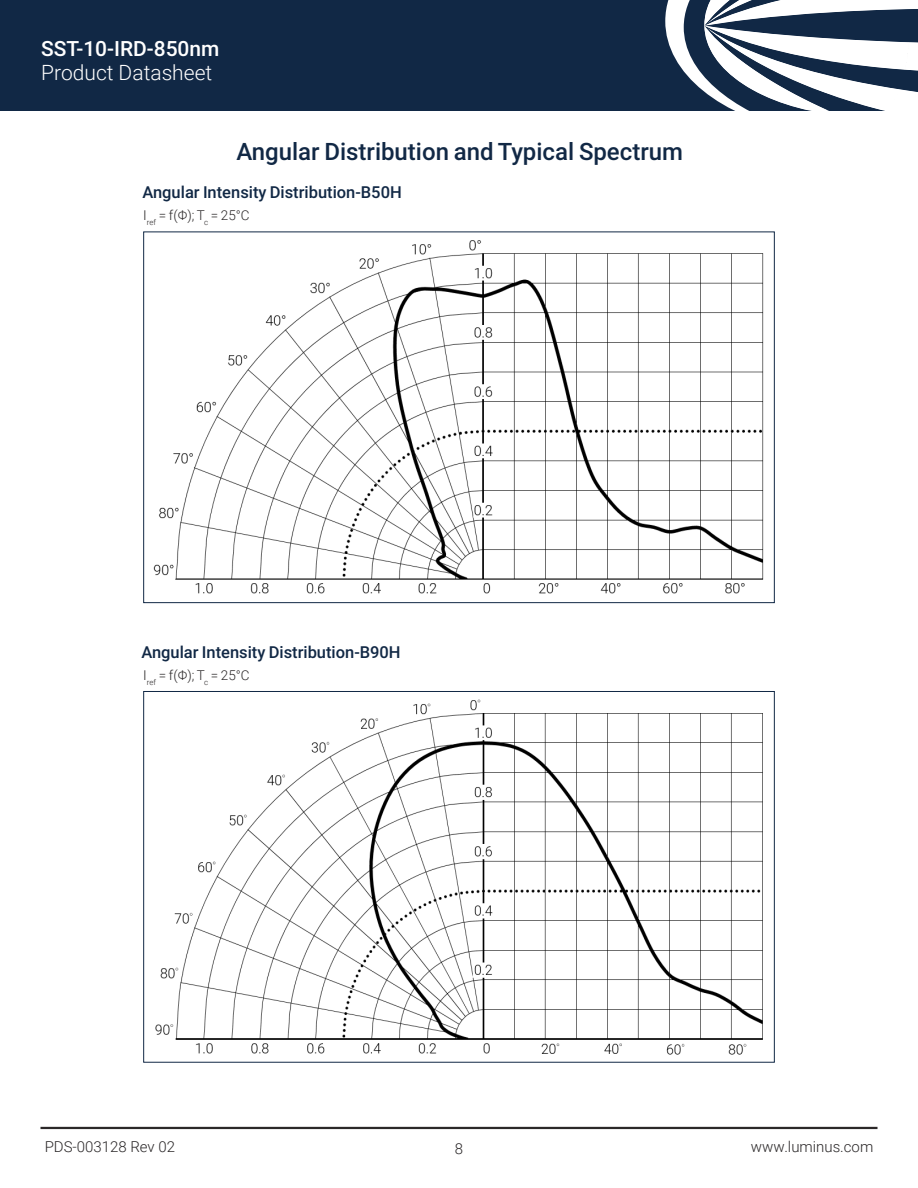
<style>
.page{position:relative;width:918px;height:1188px;background:#fff}
.page>*{position:absolute;margin:0;border:0;box-sizing:border-box;transform-origin:0 0}
.t1{font:500 24px "Roboto";color:#112845}
.t2{font:500 21px "Roboto";color:#fff}
.t3{font:300 21px "Roboto";color:#fff}
.t4{font:500 16.5px "Roboto";color:#112845}
.t5{font:300 15px "Roboto";color:#2b2829}
.t6{font:300 13.5px "Roboto";color:#2b2829}
</style>
<div class="page">
<div style="left:0;top:0;width:918px;height:110px;background:#112845"></div>
<svg style="left:665px;top:0;width:253px;height:110px"></svg>
<hr style="left:41px;top:1127px;width:837px;height:2px;background:#2b2829">
<img style="left:153px;top:240px;width:611px;height:354px">
<img style="left:155px;top:699px;width:608px;height:356px">
<p class="t2" style="left:41px;top:39px;width:180px">SST-10-IRD-850nm</p>
<p class="t3" style="left:41px;top:63px;width:173px">Product Datasheet</p>
<h1 class="t1" style="left:236px;top:141px;width:448px">Angular Distribution and Typical Spectrum</h1>
<p class="t4" style="left:143px;top:185px;width:261px">Angular Intensity Distribution-B50H</p>
<p class="t6" style="left:143px;top:210px;width:108px">I<sub>ref</sub> = f(Φ); T<sub>c</sub> = 25°C</p>
<p class="t4" style="left:141px;top:645px;width:261px">Angular Intensity Distribution-B90H</p>
<p class="t6" style="left:143px;top:670px;width:108px">I<sub>ref</sub> = f(Φ); T<sub>c</sub> = 25°C</p>
<p class="t5" style="left:45px;top:1140px;width:132px">PDS-003128 Rev 02</p>
<p class="t5" style="left:751px;top:1140px;width:124px">www.luminus.com</p>
<p class="t5" style="left:455px;top:1143px;width:10px">8</p>
</div>
